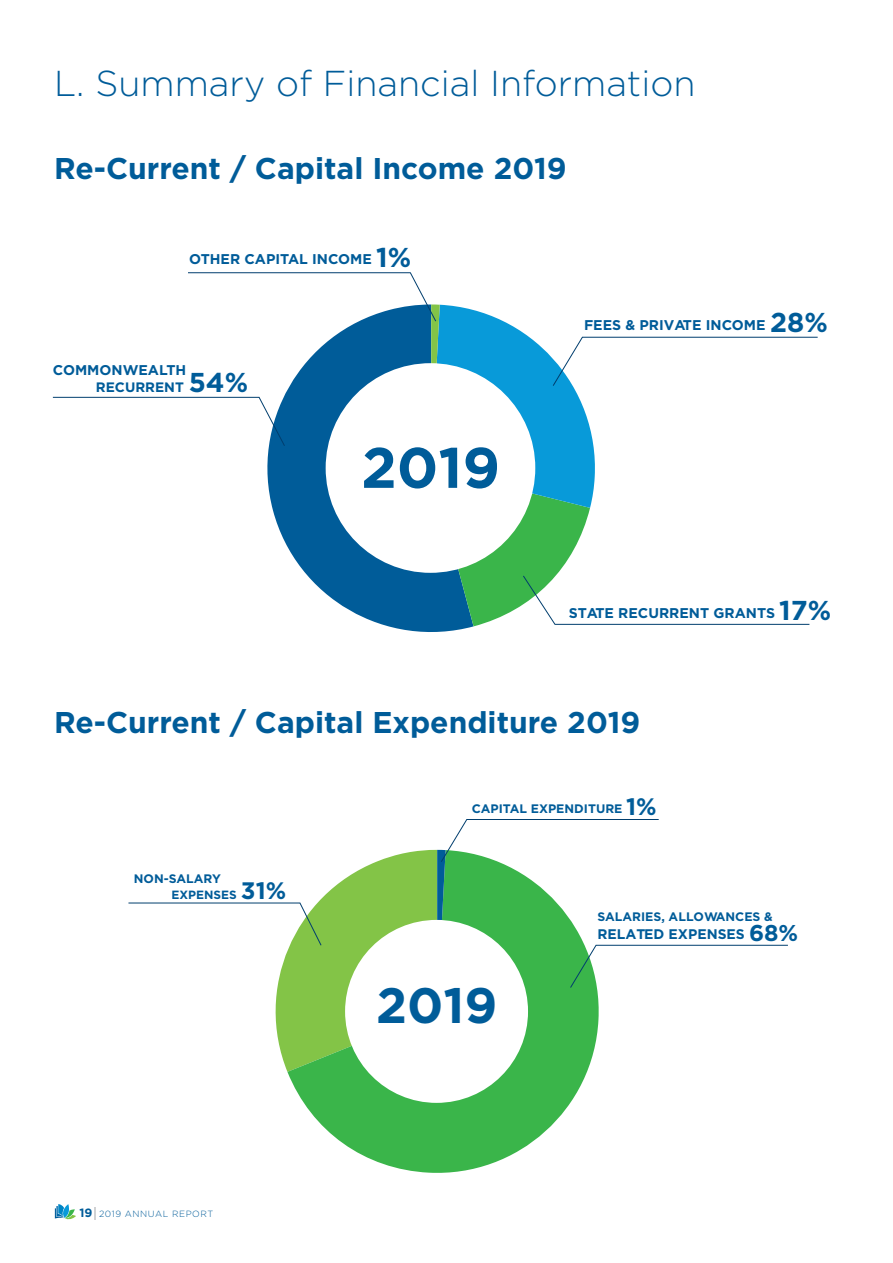
<style>
.page{position:relative;width:893px;height:1263px;background:#fff}
.page>*{position:absolute;margin:0;border:0;box-sizing:border-box;transform-origin:0 0}
.t1{font:700 57px "Gotham";color:#005c99}
.t2{font:700 49.65px "Gotham";color:#005c99}
.t3{font:300 36px "Gotham";color:#005c99}
.t4{font:700 30px "Gotham";color:#005c99}
.t5{font:700 14.1px "Gotham";color:#005c99}
.t6{font:700 13.95px "Gotham";color:#005c99}
.t7{font:700 13.65px "Gotham";color:#005c99}
.t8{font:700 12.3px "Gotham";color:#005c99}
.t9{font:700 12px "Gotham";color:#005c99}
.t10{font:300 9px "Gotham";letter-spacing:.06em;color:#005c99}
.s1{font-size:27.3px}
.s2{font-size:23.85px}
.s3{font-weight:700;font-size:12px}
.s4{font-size:22.8px}
</style>
<div class="page">
<svg style="left:94px;top:1207px;width:2px;height:12px"></svg>
<svg style="left:55px;top:1204px;width:21px;height:16px"></svg>
<svg style="left:287px;top:1072px;width:300px;height:101px;fill:#3ab54a"></svg>
<div style="left:345px;top:920px;width:183px;height:183px;background:#fff;border-radius:50%"></div>
<svg style="left:128px;top:819px;width:660px;height:253px"></svg>
<svg style="left:384px;top:625px;width:90px;height:7px"></svg>
<svg style="left:52px;top:272px;width:766px;height:353px"></svg>
<p class="t3" style="left:54px;top:64px;width:643px">L. Summary of Financial Information</p>
<p class="t4" style="left:54px;top:148px;width:514px">Re-Current / Capital Income 2019</p>
<p class="t5" style="left:189px;top:250px;width:224px">OTHER CAPITAL INCOME <span class="s1">1%</span></p>
<p class="t5" style="left:53px;top:360px;width:135px">COMMONWEALTH</p>
<p class="t7" style="left:96px;top:379px;width:154px">RECURRENT <span class="s1">54%</span></p>
<h1 class="t1" style="left:361px;top:430px;width:140px">2019</h1>
<p class="t5" style="left:584px;top:315px;width:245px">FEES &amp; PRIVATE INCOME <span class="s1">28%</span></p>
<p class="t5" style="left:569px;top:603px;width:264px">STATE RECURRENT GRANTS <span class="s1">17%</span></p>
<p class="t4" style="left:54px;top:702px;width:588px">Re-Current / Capital Expenditure 2019</p>
<p class="t8" style="left:134px;top:870px;width:89px">NON-SALARY</p>
<p class="t9" style="left:171px;top:886px;width:116px">EXPENSES <span class="s2">31%</span></p>
<p class="t10" style="left:80px;top:1209px;width:135px"><span class="s3">19</span> 2019 ANNUAL REPORT</p>
<p class="t8" style="left:472px;top:801px;width:187px">CAPITAL EXPENDITURE <span class="s2">1%</span></p>
<h2 class="t2" style="left:376px;top:972px;width:123px">2019</h2>
<p class="t8" style="left:597px;top:908px;width:177px">SALARIES, ALLOWANCES &amp;</p>
<p class="t6" style="left:597px;top:924px;width:202px">RELATED EXPENSES <span class="s4">68%</span></p>
</div>
